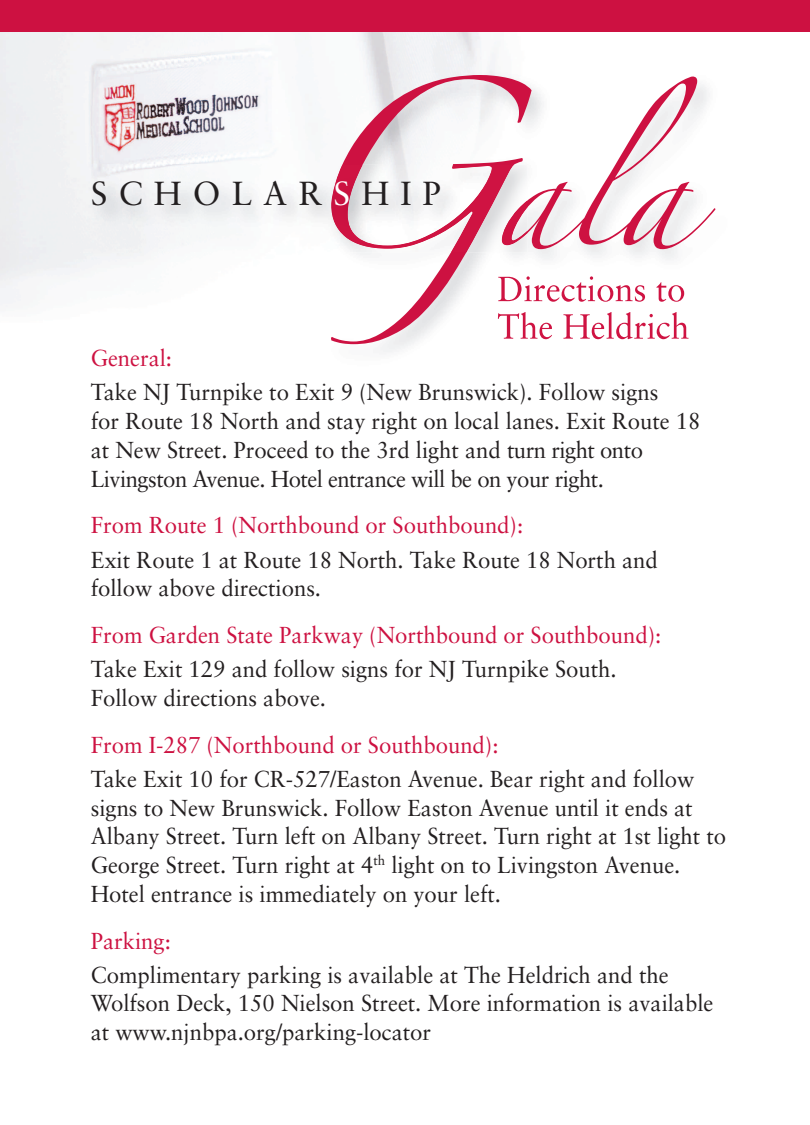
<style>
.page{position:relative;width:810px;height:1125px;background:#fff}
.page>*{position:absolute;margin:0;border:0;box-sizing:border-box;transform-origin:0 0}
.t1{font:33.5px "Sabon";letter-spacing:.335em;color:#231f20}
.t2{font:23px/28.8px "Sabon";color:#231f20;scale:.96 1}
.t3{font:23px "Sabon";color:#cd1141;scale:.96 1}
.s1{color:#fff}
</style>
<div class="page">
<img style="left:0;top:32px;width:496px;height:275px">
<div style="left:0;top:0;width:810px;height:32px;background:#cd1141"></div>
<img style="left:318px;top:61px;width:398px;height:291px">
<svg style="left:331px;top:75px;width:384px;height:269px"></svg>
<img style="left:77px;top:165px;width:254px;height:87px">
<img style="left:514px;top:165px;width:13px;height:87px">
<img style="left:514px;top:200px;width:13px;height:45px">
<img style="left:331px;top:165px;width:183px;height:87px">
<h1 class="t1" style="left:91px;top:179px;width:352px">SCHOLAR<span class="s1">S</span>HIP</h1>
<p class="t3" style="left:91px;top:349px;width:86px">General:</p>
<p class="t2" style="left:91px;top:380px;width:637px">Take NJ Turnpike to Exit 9 (New Brunswick). Follow signs<br>for Route 18 North and stay right on local lanes. Exit Route 18 at New Street. Proceed to the 3rd light and turn right onto Livingston Avenue. Hotel entrance will be on your right.</p>
<p class="t3" style="left:91px;top:516px;width:452px">From Route 1 (Northbound or Southbound):</p>
<p class="t2" style="left:91px;top:547px;width:592px">Exit Route 1 at Route 18 North. Take Route 18 North and follow above directions.</p>
<p class="t3" style="left:91px;top:625px;width:596px">From Garden State Parkway (Northbound or Southbound):</p>
<p class="t2" style="left:91px;top:657px;width:549px">Take Exit 129 and follow signs for NJ Turnpike South.<br>Follow directions above.</p>
<p class="t3" style="left:91px;top:735px;width:426px">From I-287 (Northbound or Southbound):</p>
<p class="t2" style="left:91px;top:766px;width:663px">Take Exit 10 for CR-527/Easton Avenue. Bear right and follow signs to New Brunswick. Follow Easton Avenue until it ends at Albany Street. Turn left on Albany Street. Turn right at 1st light to George Street. Turn right at 4<sup>th</sup> light on to Livingston Avenue.<br>Hotel entrance is immediately on your left.</p>
<p class="t3" style="left:91px;top:931px;width:85px">Parking:</p>
<p class="t2" style="left:91px;top:962px;width:650px">Complimentary parking is available at The Heldrich and the<br>Wolfson Deck, 150 Nielson Street. More information is available at www.njnbpa.org/parking-locator</p>
</div>
